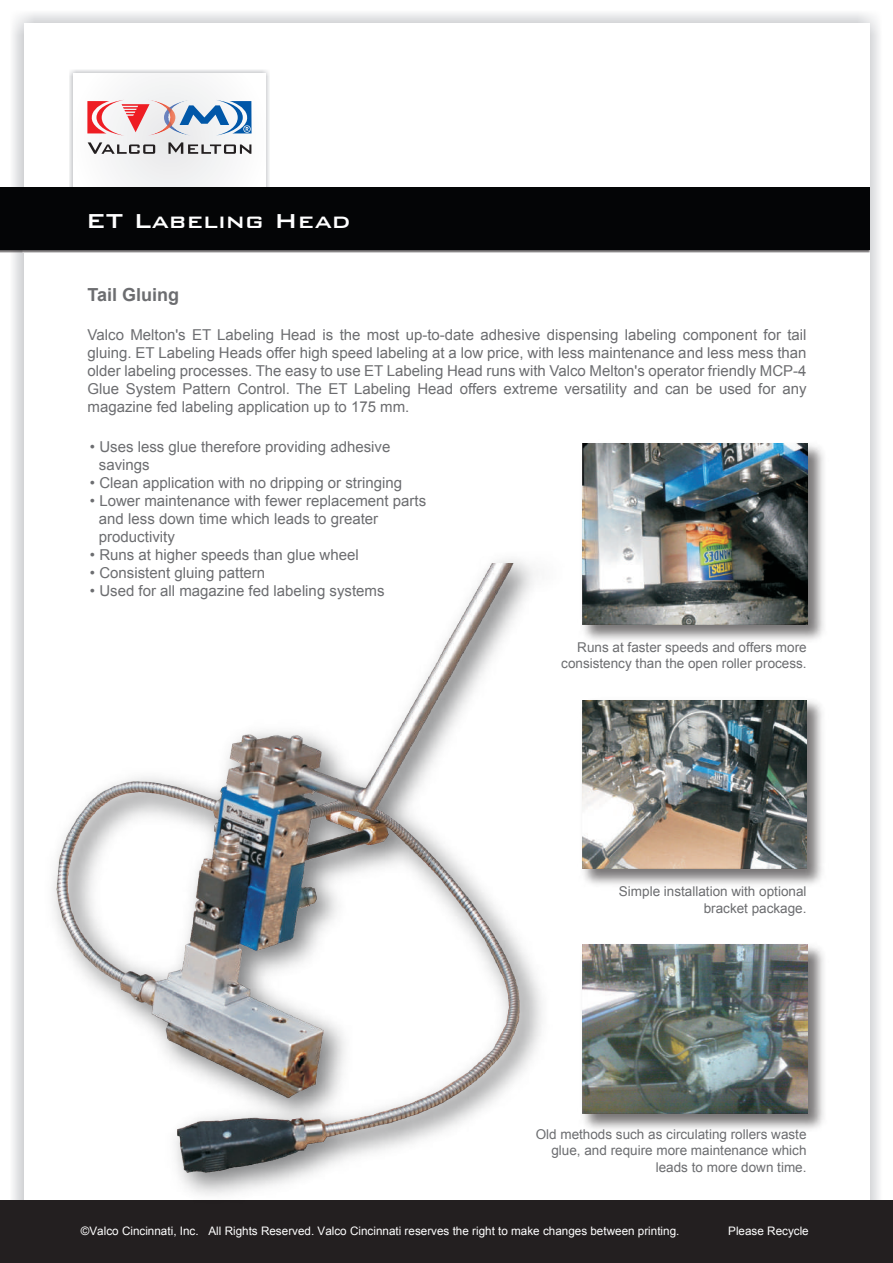
<style>
.page{position:relative;width:893px;height:1263px;background:#fff}
.page>*{position:absolute;margin:0;border:0;box-sizing:border-box;transform-origin:0 0}
.t1{font:500 27px "Bank Gothic BT";color:#fff}
.t2{font:700 18px "Arial";color:#6c6d70}
.t3{font:15px/18px "Arial";color:#6c6d70}
.t4{font:13.5px/16.5px "Arial";color:#6c6d70;text-align:right}
.t5{font:11.7px "Arial";color:#fff}
</style>
<div class="page">
<img style="left:11px;top:13px;width:868px;height:1187px">
<div style="left:24px;top:24px;width:845px;height:1210px;background:#fff"></div>
<img style="left:70px;top:70px;width:199px;height:117px">
<div style="left:74px;top:73px;width:191px;height:132px;background:#f7f7f8"></div>
<img style="left:0;top:250px;width:869px;height:2px">
<div style="left:0;top:187px;width:869px;height:63px;background:#040506"></div>
<img style="left:175px;top:102px;width:5px;height:34px">
<img style="left:150px;top:100px;width:25px;height:36px">
<svg style="left:88px;top:142px;width:163px;height:12px"></svg>
<svg style="left:87px;top:100px;width:63px;height:36px"></svg>
<svg style="left:180px;top:100px;width:72px;height:36px"></svg>
<div style="left:0;top:1200px;width:893px;height:63px;background:#231f20"></div>
<img style="left:53px;top:559px;width:489px;height:636px">
<img style="left:57px;top:563px;width:482px;height:609px">
<img style="left:582px;top:944px;width:242px;height:185px">
<img style="left:582px;top:945px;width:225px;height:169px">
<img style="left:583px;top:700px;width:239px;height:185px">
<img style="left:582px;top:700px;width:224px;height:169px">
<img style="left:582px;top:443px;width:242px;height:197px">
<img style="left:582px;top:444px;width:225px;height:181px">
<h1 class="t1" style="left:86px;top:206px;width:266px">ET Labeling Head</h1>
<p class="t2" style="left:88px;top:283px;width:93px">Tail Gluing</p>
<p class="t3" style="left:88px;top:326px;width:720px;text-align:justify">Valco Melton's ET Labeling Head is the most up-to-date adhesive dispensing labeling component for tail gluing. ET Labeling Heads offer high speed labeling at a low price, with less maintenance and less mess than older labeling processes. The easy to use ET Labeling Head runs with Valco Melton's operator friendly MCP-4<br>Glue System Pattern Control. The ET Labeling Head offers extreme versatility and can be used for any magazine fed labeling application up to 175 mm.</p>
<p class="t3" style="left:99px;top:438px;width:293px;text-indent:-9px">• Uses less glue therefore providing adhesive savings</p>
<p class="t3" style="left:90px;top:474px;width:314px">• Clean application with no dripping or stringing</p>
<p class="t3" style="left:99px;top:492px;width:329px;text-indent:-9px">• Lower maintenance with fewer replacement parts and less down time which leads to greater productivity</p>
<p class="t3" style="left:90px;top:546px;width:270px">• Runs at higher speeds than glue wheel</p>
<p class="t3" style="left:90px;top:564px;width:177px">• Consistent gluing pattern</p>
<p class="t3" style="left:90px;top:582px;width:296px">• Used for all magazine fed labeling systems</p>
<p class="t4" style="left:561px;top:639px;width:247px">Runs at faster speeds and offers more consistency than the open roller process.</p>
<p class="t4" style="left:619px;top:883px;width:189px">Simple installation with optional bracket package.</p>
<p class="t4" style="left:536px;top:1126px;width:272px">Old methods such as circulating rollers waste glue, and require more maintenance which leads to more down time.</p>
<p class="t5" style="left:81px;top:1223px;width:600px">©Valco Cincinnati, Inc. All Rights Reserved. Valco Cincinnati reserves the right to make changes between printing.</p>
<p class="t5" style="left:728px;top:1223px;width:82px">Please Recycle</p>
</div>
